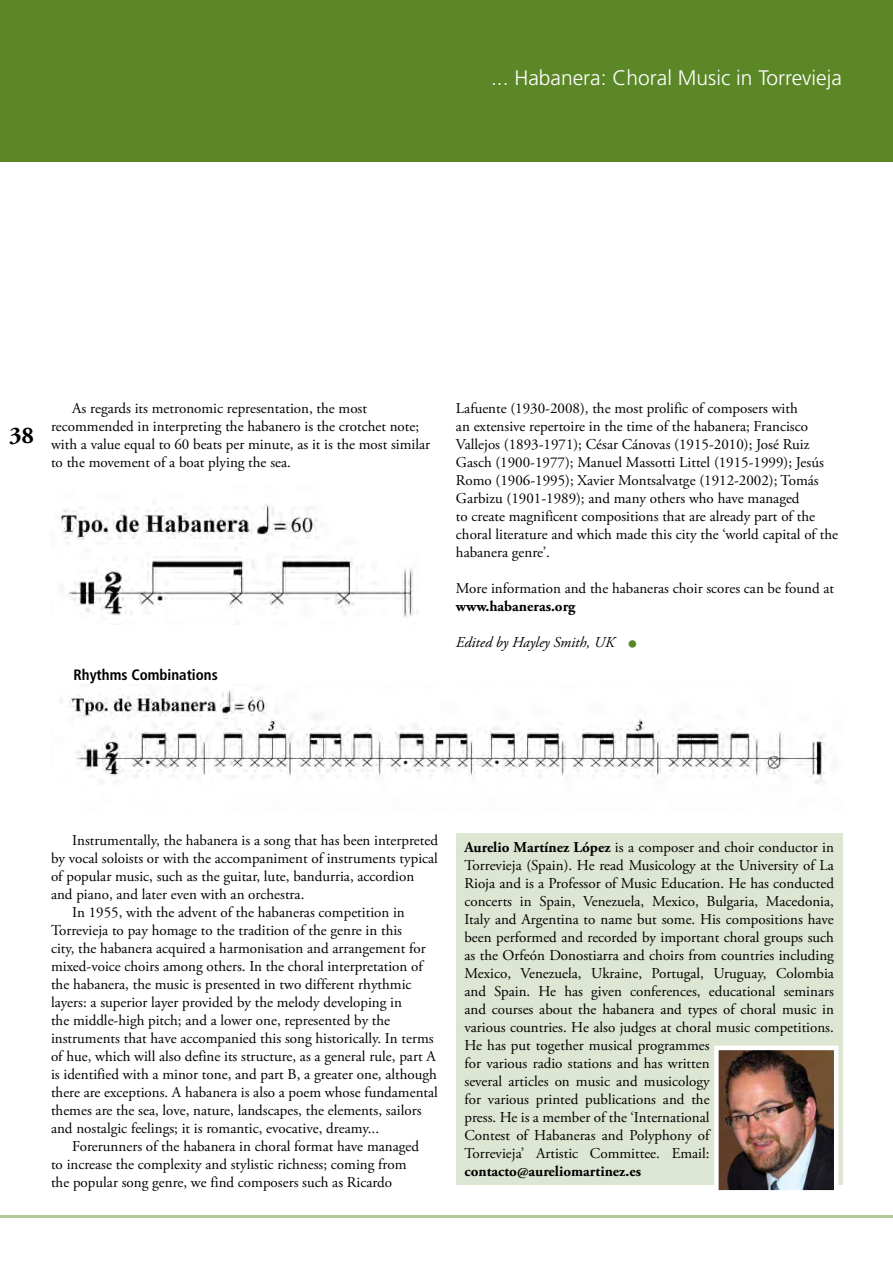
<style>
.page{position:relative;width:893px;height:1263px;background:#fff}
.page>*{position:absolute;margin:0;border:0;box-sizing:border-box;transform-origin:0 0}
.t1{font:700 24px "Adobe Garamond Pro";color:#000}
.t2{font:300 21px "Frutiger";color:#fff}
.t3{font:15px/18px "Adobe Garamond Pro";color:#000}
.t4{font:italic 15px "Adobe Garamond Pro";color:#000}
.t5{font:700 condensed 15px "Frutiger";color:#000}
.s1{font-weight:700}
.s2{font-size:27px;color:#5c8727}
</style>
<div class="page">
<hr style="left:0;top:1215px;width:893px;height:3px;background:#b3c698">
<div style="left:0;top:0;width:893px;height:162px;background:#5c8727"></div>
<img style="left:55px;top:502px;width:360px;height:117px">
<div style="left:456px;top:833px;width:386px;height:352px;background:#dde6d2"></div>
<img style="left:719px;top:1051px;width:114px;height:138px">
<div style="left:714px;top:1046px;width:124px;height:148px;border:4px solid #fff"></div>
<img style="left:60px;top:688px;width:765px;height:96px">
<p class="t2" style="left:491px;top:66px;width:352px">... Habanera: Choral Music in Torrevieja</p>
<p class="t1" style="left:9px;top:421px;width:26px">38</p>
<p class="t3" style="left:51px;top:399px;width:381px;text-indent:21px">As regards its metronomic representation, the most recommended in interpreting the habanero is the crotchet note; with a value equal to 60 beats per minute, as it is the most similar to the movement of a boat plying the sea.</p>
<p class="t5" style="left:74px;top:666px;width:146px">Rhythms Combinations</p>
<p class="t3" style="left:456px;top:399px;width:383px">Lafuente (1930-2008), the most prolific of composers with<br>an extensive repertoire in the time of the habanera; Francisco Vallejos (1893-1971); César Cánovas (1915-2010); José Ruiz Gasch (1900-1977); Manuel Massotti Littel (1915-1999); Jesús Romo (1906-1995); Xavier Montsalvatge (1912-2002); Tomás Garbizu (1901-1989); and many others who have managed<br>to create magnificent compositions that are already part of the choral literature and which made this city the ‘world capital of the habanera genre’.</p>
<p class="t3" style="left:456px;top:579px;width:380px">More information and the habaneras choir scores can be found at <span class="s1">www.habaneras.org</span></p>
<p class="t4" style="left:456px;top:633px;width:182px">Edited by Hayley Smith, UK <span class="s2">•</span></p>
<p class="t3" style="left:72px;top:831px;width:367px">Instrumentally, the habanera is a song that has been interpreted</p>
<p class="t3" style="left:51px;top:849px;width:388px">by vocal soloists or with the accompaniment of instruments typical</p>
<p class="t3" style="left:51px;top:867px;width:365px">of popular music, such as the guitar, lute, bandurria, accordion</p>
<p class="t3" style="left:51px;top:885px;width:255px">and piano, and later even with an orchestra.</p>
<p class="t3" style="left:72px;top:903px;width:334px">In 1955, with the advent of the habaneras competition in</p>
<p class="t3" style="left:51px;top:921px;width:353px">Torrevieja to pay homage to the tradition of the genre in this</p>
<p class="t3" style="left:51px;top:939px;width:376px">city, the habanera acquired a harmonisation and arrangement for</p>
<p class="t3" style="left:51px;top:957px;width:373px">mixed-voice choirs among others. In the choral interpretation of</p>
<p class="t3" style="left:51px;top:975px;width:362px">the habanera, the music is presented in two different rhythmic</p>
<p class="t3" style="left:51px;top:993px;width:352px">layers: a superior layer provided by the melody developing in</p>
<p class="t3" style="left:51px;top:1011px;width:341px">the middle-high pitch; and a lower one, represented by the</p>
<p class="t3" style="left:51px;top:1029px;width:384px">instruments that have accompanied this song historically. In terms</p>
<p class="t3" style="left:51px;top:1047px;width:386px">of hue, which will also define its structure, as a general rule, part A</p>
<p class="t3" style="left:51px;top:1065px;width:387px">is identified with a minor tone, and part B, a greater one, although</p>
<p class="t3" style="left:51px;top:1083px;width:388px">there are exceptions. A habanera is also a poem whose fundamental</p>
<p class="t3" style="left:51px;top:1101px;width:372px">themes are the sea, love, nature, landscapes, the elements, sailors</p>
<p class="t3" style="left:51px;top:1119px;width:330px">and nostalgic feelings; it is romantic, evocative, dreamy...</p>
<p class="t3" style="left:72px;top:1137px;width:348px">Forerunners of the habanera in choral format have managed</p>
<p class="t3" style="left:51px;top:1155px;width:357px">to increase the complexity and stylistic richness; coming from</p>
<p class="t3" style="left:51px;top:1173px;width:343px">the popular song genre, we find composers such as Ricardo</p>
<p class="t3" style="left:464px;top:839px;width:371px"><span class="s1">Aurelio Martínez López</span> is a composer and choir conductor in Torrevieja (Spain). He read Musicology at the University of La Rioja and is a Professor of Music Education. He has conducted concerts in Spain, Venezuela, Mexico, Bulgaria, Macedonia, Italy and Argentina to name but some. His compositions have been performed and recorded by important choral groups such as the Orfeón Donostiarra and choirs from countries including Mexico, Venezuela, Ukraine, Portugal, Uruguay, Colombia and Spain. He has given conferences, educational seminars and courses about the habanera and types of choral music in various countries. He also judges at choral music competitions.<br>He has put together musical programmes<br>for various radio stations and has written<br>several articles on music and musicology<br>for various printed publications and the<br>press. He is a member of the ‘International<br>Contest of Habaneras and Polyphony of<br>Torrevieja’ Artistic Committee. Email: <span class="s1">contacto@aureliomartinez.es</span></p>
</div>
